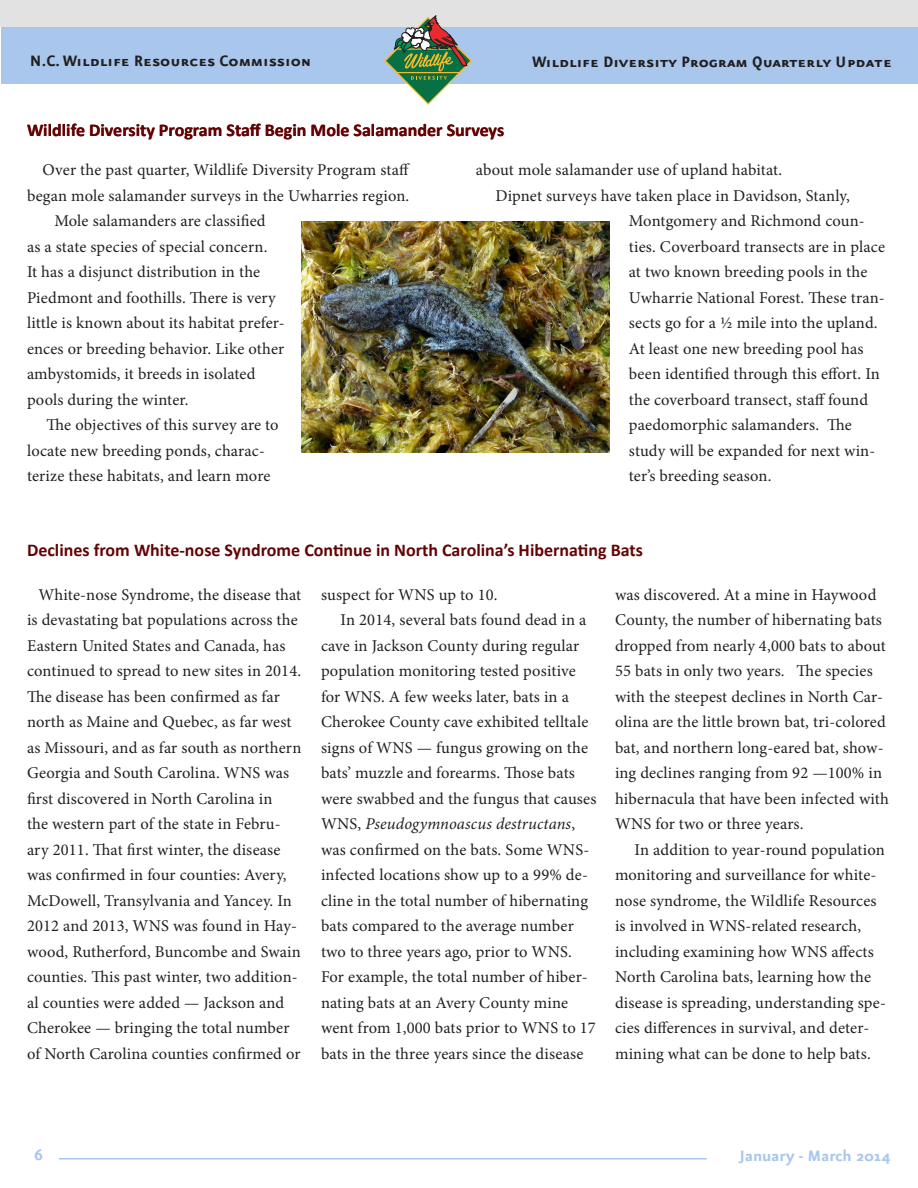
<style>
.page{position:relative;width:918px;height:1188px;background:#fff}
.page>*{position:absolute;margin:0;border:0;box-sizing:border-box;transform-origin:0 0}
.t1{font:700 18px "Calibri";color:#630303}
.t2{font:18px "Eureka Sans Bold Caps";color:#231f20}
.t3{font:700 18px "Eureka Sans";color:#a9c7ed}
.t4{font:16.5px/25.5px "Minion Pro";letter-spacing:.01em;color:#231f20}
.s1{font-style:italic}
</style>
<div class="page">
<img style="left:302px;top:221px;width:308px;height:232px">
<hr style="left:59px;top:1158px;width:648px;height:2px;background:#a9c7ed">
<div style="left:1px;top:27px;width:917px;height:57px;background:#a9c7ed"></div>
<div style="left:0;top:0;width:918px;height:27px;background:#e2e2e2"></div>
<svg style="left:384px;top:16px;width:88px;height:89px"></svg>
<p class="t2" style="left:30px;top:52px;width:283px">N.C. Wildlife Resources Commission</p>
<p class="t2" style="left:532px;top:52px;width:361px">Wildlife Diversity Program Quarterly Update</p>
<p class="t1" style="left:27px;top:119px;width:479px">Wildlife Diversity Program Staff Begin Mole Salamander Surveys</p>
<p class="t4" style="left:42px;top:157px;width:369px">Over the past quarter, Wildlife Diversity Program staff</p>
<p class="t4" style="left:27px;top:183px;width:384px">began mole salamander surveys in the Uwharries region.</p>
<p class="t4" style="left:54px;top:208px;width:213px">Mole salamanders are classified</p>
<p class="t4" style="left:27px;top:234px;width:242px">as a state species of special concern.</p>
<p class="t4" style="left:27px;top:259px;width:235px">It has a disjunct distribution in the</p>
<p class="t4" style="left:27px;top:285px;width:250px">Piedmont and foothills. There is very</p>
<p class="t4" style="left:27px;top:310px;width:259px">little is known about its habitat prefer-</p>
<p class="t4" style="left:27px;top:336px;width:259px">ences or breeding behavior. Like other</p>
<p class="t4" style="left:27px;top:361px;width:230px">ambystomids, it breeds in isolated</p>
<p class="t4" style="left:27px;top:387px;width:163px">pools during the winter.</p>
<p class="t4" style="left:27px;top:412px;width:253px;text-indent:20px">The objectives of this survey are to locate new breeding ponds, charac&shy;terize these habitats, and learn more</p>
<p class="t4" style="left:476px;top:157px;width:308px">about mole salamander use of upland habitat.</p>
<p class="t4" style="left:629px;top:183px;width:258px;text-indent:-133px">Dipnet surveys have taken place in Davidson, Stanly, Montgomery and Richmond coun&shy;ties. Coverboard transects are in place at two known breeding pools in the Uwharrie National Forest. These tran&shy;sects go for a ½ mile into the upland.<br>At least one new breeding pool has been identified through this effort. In the coverboard transect, staff found paedomorphic salamanders. The study will be expanded for next win&shy;ter’s breeding season.</p>
<p class="t1" style="left:27px;top:538px;width:617px">Declines from White-nose Syndrome Continue in North Carolina’s Hibernating Bats</p>
<p class="t4" style="left:27px;top:582px;width:276px;text-indent:12px">White-nose Syndrome, the disease that is devastating bat populations across the Eastern United States and Canada, has continued to spread to new sites in 2014.<br>The disease has been confirmed as far north as Maine and Quebec, as far west as Missouri, and as far south as northern Georgia and South Carolina. WNS was first discovered in North Carolina in<br>the western part of the state in Febru&shy;ary 2011. That first winter, the disease was confirmed in four counties: Avery, McDowell, Transylvania and Yancey. In 2012 and 2013, WNS was found in Hay&shy;wood, Rutherford, Buncombe and Swain counties. This past winter, two addition&shy;al counties were added — Jackson and Cherokee — bringing the total number of North Carolina counties confirmed or</p>
<p class="t4" style="left:321px;top:582px;width:178px">suspect for WNS up to 10.</p>
<p class="t4" style="left:321px;top:607px;width:277px;text-indent:20px">In 2014, several bats found dead in a cave in Jackson County during regular population monitoring tested positive for WNS. A few weeks later, bats in a Cherokee County cave exhibited telltale signs of WNS — fungus growing on the bats’ muzzle and forearms. Those bats were swabbed and the fungus that causes WNS, <span class="s1">Pseudogymnoascus destructans</span>, was confirmed on the bats. Some WNS&shy;infected locations show up to a 99% de&shy;cline in the total number of hibernating bats compared to the average number two to three years ago, prior to WNS.<br>For example, the total number of hiber&shy;nating bats at an Avery County mine went from 1,000 bats prior to WNS to 17 bats in the three years since the disease</p>
<p class="t4" style="left:615px;top:582px;width:276px">was discovered. At a mine in Haywood County, the number of hibernating bats dropped from nearly 4,000 bats to about 55 bats in only two years. The species with the steepest declines in North Car&shy;olina are the little brown bat, tri-colored bat, and northern long-eared bat, show&shy;ing declines ranging from 92 —100% in hibernacula that have been infected with WNS for two or three years.</p>
<p class="t4" style="left:615px;top:837px;width:272px;text-indent:20px">In addition to year-round population monitoring and surveillance for white&shy;nose syndrome, the Wildlife Resources is involved in WNS-related research, including examining how WNS affects North Carolina bats, learning how the disease is spreading, understanding spe&shy;cies differences in survival, and deter&shy;mining what can be done to help bats.</p>
<p class="t3" style="left:34px;top:1145px;width:10px">6</p>
<p class="t3" style="left:739px;top:1146px;width:153px">January - March 2014</p>
</div>
